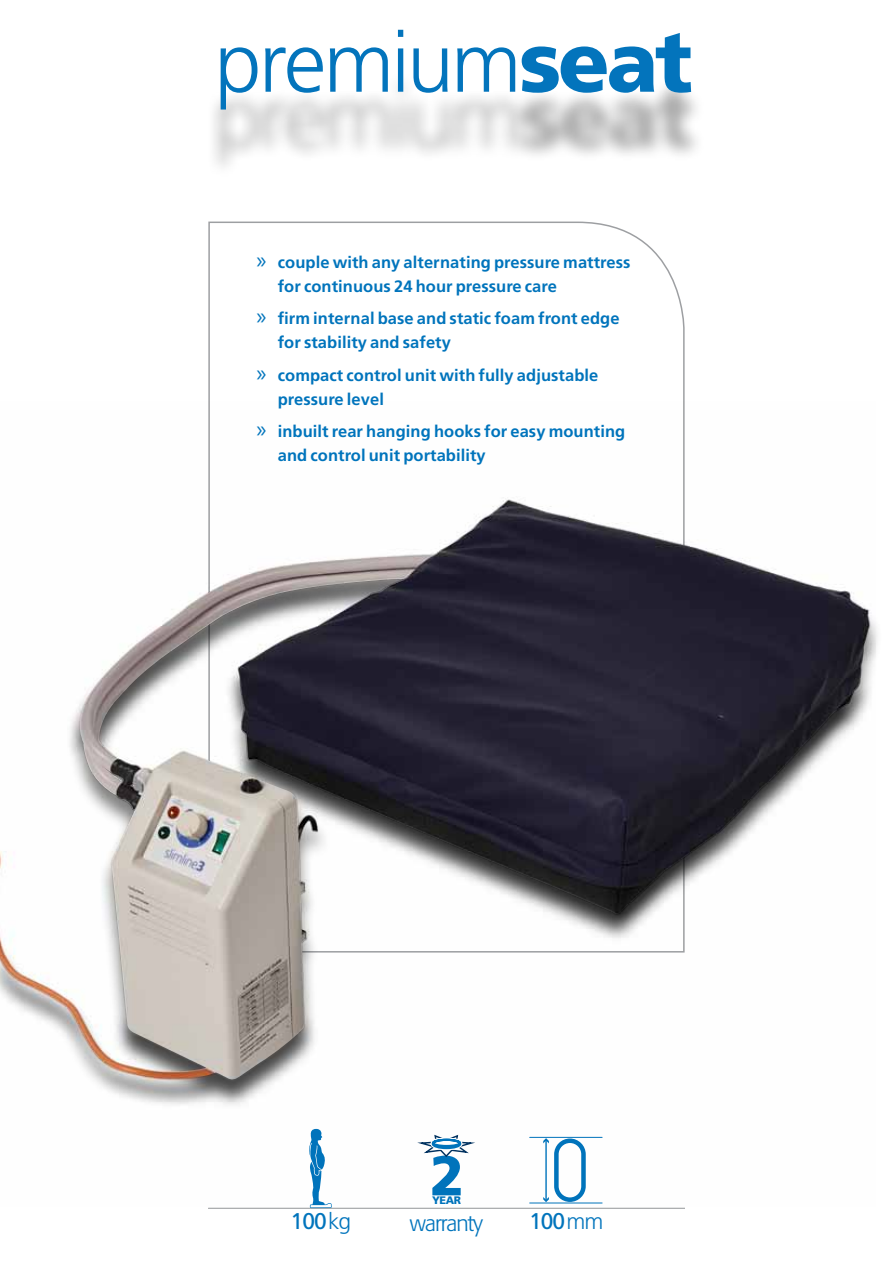
<style>
.page{position:relative;width:893px;height:1263px;background:#fff}
.page>*{position:absolute;margin:0;border:0;box-sizing:border-box;transform-origin:0 0}
.t1{font:900 55.95px "Frutiger LT Std";color:#0074bc}
.t2{font:22.8px "Frutiger LT Std";letter-spacing:-.04em;color:#0074bc}
.t3{font:300 22.8px "Formata";letter-spacing:-.04em;color:#0074bc}
.t4{font:700 16.5px/24px "Frutiger LT Std";letter-spacing:.005em;color:#0074bc}
.t5{font:900 10.8px "Frutiger LT Std";color:#0074bc}
.s1{font-family:"Myriad Pro";font-weight:400;font-size:24px}
.s2{font-weight:300}
</style>
<div class="page">
<svg style="left:208px;top:221px;width:477px;height:181px"></svg>
<hr style="left:208px;top:1208px;width:477px;height:1px;background:#939598">
<svg style="left:307px;top:1206px;width:25px;height:2px"></svg>
<img style="left:208px;top:402px;width:477px;height:804px">
<div style="left:207px;top:72px;width:498px;height:106px;background:#000;opacity:.35"></div>
<svg style="left:221px;top:47px;width:36px;height:63px"></svg>
<svg style="left:265px;top:47px;width:58px;height:46px"></svg>
<svg style="left:330px;top:47px;width:58px;height:45px"></svg>
<svg style="left:398px;top:30px;width:5px;height:62px"></svg>
<svg style="left:413px;top:48px;width:35px;height:45px"></svg>
<svg style="left:457px;top:47px;width:58px;height:45px"></svg>
<svg style="left:522px;top:33px;width:169px;height:60px"></svg>
<div style="left:0;top:502px;width:882px;height:606px;background:#000;opacity:.5"></div>
<img style="left:0;top:505px;width:620px;height:576px">
<p class="t4" style="left:278px;top:250px;width:354px;text-indent:-21px"><span class="s1">»</span> couple with any alternating pressure mattress for continuous 24 hour pressure care</p>
<p class="t4" style="left:278px;top:306px;width:343px;text-indent:-21px"><span class="s1">»</span> firm internal base and static foam front edge for stability and safety</p>
<p class="t4" style="left:278px;top:363px;width:322px;text-indent:-21px"><span class="s1">»</span> compact control unit with fully adjustable pressure level</p>
<p class="t4" style="left:278px;top:419px;width:349px;text-indent:-21px"><span class="s1">»</span> inbuilt rear hanging hooks for easy mounting and control unit portability</p>
<h1 class="t1" style="left:430px;top:1142px;width:36px">2</h1>
<p class="t5" style="left:432px;top:1194px;width:30px">YEAR</p>
<h2 class="t2" style="left:291px;top:1208px;width:62px">100 <span class="s2">kg</span></h2>
<h2 class="t3" style="left:410px;top:1210px;width:75px">warranty</h2>
<h2 class="t2" style="left:529px;top:1208px;width:76px">100 <span class="s2">mm</span></h2>
</div>
